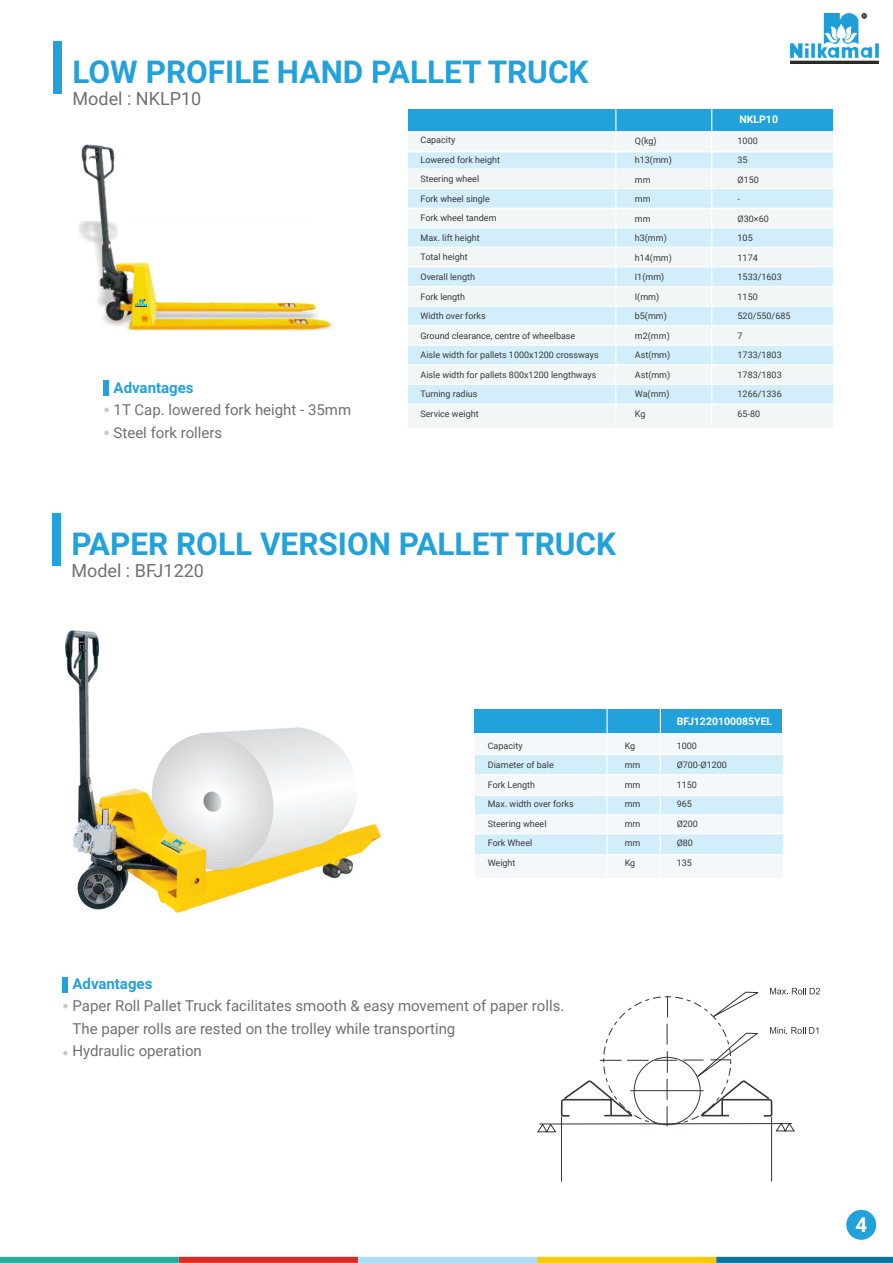
<style>
.page{position:relative;width:893px;height:1263px;background:#fff}
.page>*{position:absolute;margin:0;border:0;box-sizing:border-box;transform-origin:0 0}
.t1{font:700 31.5px "Roboto";color:#23a1db}
.t2{font:700 20.55px "Roboto";color:#fff}
.t3{font:18px "Roboto";color:#707070}
.t4{font:15px/22.5px "Roboto";color:#707070}
.t5{font:700 15px "Roboto";color:#23a1db}
.t6{font:700 10.5px "Roboto";color:#fff}
.t7{font:9px/19.5px "Roboto";color:#383938}
</style>
<div class="page">
<div style="left:475px;top:728px;width:308px;height:149px;background:#f4f8fa"></div>
<div style="left:475px;top:754px;width:308px;height:21px;background:#d3eefb"></div>
<div style="left:475px;top:795px;width:308px;height:20px;background:#d3eefb"></div>
<div style="left:475px;top:834px;width:308px;height:20px;background:#d3eefb"></div>
<div style="left:474px;top:710px;width:308px;height:23px;background:#23a1db"></div>
<div style="left:53px;top:41px;width:8px;height:52px;background:#23a1db"></div>
<div style="left:716px;top:1257px;width:177px;height:6px;background:#10759c"></div>
<div style="left:537px;top:1257px;width:179px;height:6px;background:#fbc90c"></div>
<div style="left:358px;top:1257px;width:179px;height:6px;background:#aedcf3"></div>
<div style="left:179px;top:1257px;width:179px;height:6px;background:#de2a26"></div>
<div style="left:0;top:1257px;width:179px;height:6px;background:#29a89b"></div>
<img style="left:790px;top:13px;width:88px;height:50px">
<div style="left:52px;top:513px;width:8px;height:52px;background:#23a1db"></div>
<div style="left:408px;top:109px;width:425px;height:319px;background:#f3f6f7"></div>
<div style="left:408px;top:152px;width:425px;height:17px;background:#d3eefb"></div>
<div style="left:408px;top:189px;width:425px;height:19px;background:#d3eefb"></div>
<div style="left:408px;top:228px;width:425px;height:19px;background:#d3eefb"></div>
<div style="left:408px;top:267px;width:425px;height:19px;background:#d3eefb"></div>
<div style="left:408px;top:306px;width:425px;height:20px;background:#d3eefb"></div>
<div style="left:408px;top:345px;width:425px;height:20px;background:#d3eefb"></div>
<div style="left:408px;top:385px;width:425px;height:19px;background:#d3eefb"></div>
<div style="left:408px;top:109px;width:425px;height:22px;background:#23a1db"></div>
<hr style="left:615px;top:100px;width:1px;height:344px;background:#fff">
<hr style="left:711px;top:104px;width:1px;height:344px;background:#fff">
<hr style="left:383px;top:151px;width:468px;height:1px;background:#fff">
<hr style="left:384px;top:169px;width:468px;height:1px;background:#fff">
<hr style="left:383px;top:188px;width:468px;height:1px;background:#fff">
<hr style="left:382px;top:208px;width:469px;height:1px;background:#fff">
<hr style="left:382px;top:227px;width:468px;height:1px;background:#fff">
<hr style="left:381px;top:247px;width:468px;height:1px;background:#fff">
<hr style="left:380px;top:266px;width:468px;height:1px;background:#fff">
<hr style="left:379px;top:286px;width:469px;height:1px;background:#fff">
<hr style="left:378px;top:305px;width:469px;height:2px;background:#fff">
<hr style="left:378px;top:325px;width:468px;height:1px;background:#fff">
<hr style="left:377px;top:345px;width:468px;height:1px;background:#fff">
<hr style="left:376px;top:364px;width:468px;height:1px;background:#fff">
<hr style="left:375px;top:384px;width:469px;height:1px;background:#fff">
<hr style="left:374px;top:403px;width:469px;height:1px;background:#fff">
<div style="left:103px;top:381px;width:5px;height:15px;background:#23a1db"></div>
<svg style="left:104px;top:407px;width:5px;height:5px"></svg>
<svg style="left:104px;top:430px;width:5px;height:5px"></svg>
<div style="left:62px;top:977px;width:5px;height:15px;background:#23a1db"></div>
<svg style="left:63px;top:1004px;width:5px;height:4px"></svg>
<svg style="left:63px;top:1051px;width:5px;height:4px"></svg>
<div style="left:77px;top:220px;width:258px;height:112px;background:#383336;opacity:.29"></div>
<img style="left:82px;top:144px;width:248px;height:185px">
<svg style="left:135px;top:299px;width:12px;height:8px"></svg>
<hr style="left:808px;top:1201px;width:45px;height:1px;background:#616161">
<hr style="left:771px;top:1117px;width:1px;height:64px;background:#383336">
<hr style="left:561px;top:1116px;width:1px;height:66px;background:#383336">
<svg style="left:537px;top:988px;width:283px;height:144px"></svg>
<hr style="left:606px;top:704px;width:2px;height:181px;background:#fff">
<hr style="left:660px;top:703px;width:1px;height:182px;background:#fff">
<hr style="left:472px;top:754px;width:325px;height:1px;background:#fff">
<hr style="left:470px;top:774px;width:326px;height:1px;background:#fff">
<hr style="left:471px;top:795px;width:325px;height:1px;background:#fff">
<hr style="left:471px;top:814px;width:325px;height:1px;background:#fff">
<hr style="left:471px;top:833px;width:325px;height:1px;background:#fff">
<hr style="left:469px;top:854px;width:326px;height:1px;background:#fff">
<div style="left:846px;top:1210px;width:30px;height:30px;background:#23a1db;border-radius:50%"></div>
<img style="left:65px;top:630px;width:315px;height:282px">
<h1 class="t1" style="left:72px;top:49px;width:518px">LOW PROFILE HAND PALLET TRUCK</h1>
<h3 class="t3" style="left:73px;top:86px;width:130px">Model : NKLP10</h3>
<h3 class="t5" style="left:114px;top:377px;width:81px">Advantages</h3>
<h3 class="t4" style="left:114px;top:398px;width:239px">1T Cap. lowered fork height - 35mm<br>Steel fork rollers</h3>
<p class="t7" style="left:420px;top:130px;width:180px">Capacity<br>Lowered fork height<br>Steering wheel<br>Fork wheel single<br>Fork wheel tandem<br>Max. lift height<br>Total height<br>Overall length<br>Fork length<br>Width over forks<br>Ground clearance, centre of wheelbase<br>Aisle width for pallets 1000x1200 crossways<br>Aisle width for pallets 800x1200 lengthways<br>Turning radius<br>Service weight</p>
<p class="t6" style="left:739px;top:111px;width:40px">NKLP10</p>
<p class="t7" style="left:635px;top:130px;width:39px">Q(kg) h13(mm) mm<br>mm<br>mm h3(mm) h14(mm)<br>I1(mm)<br>I(mm) b5(mm) m2(mm)<br>Ast(mm)<br>Ast(mm)<br>Wa(mm)<br>Kg</p>
<p class="t7" style="left:738px;top:130px;width:54px">1000<br>35<br>Ø150<br>-<br>Ø30×60<br>105<br>1174<br>1533/1603<br>1150<br>520/550/685<br>7<br>1733/1803<br>1783/1803<br>1266/1336<br>65-80</p>
<h1 class="t1" style="left:71px;top:521px;width:546px">PAPER ROLL VERSION PALLET TRUCK</h1>
<h3 class="t3" style="left:71px;top:558px;width:134px">Model : BFJ1220</h3>
<p class="t6" style="left:677px;top:714px;width:97px">BFJ1220100085YEL</p>
<p class="t7" style="left:488px;top:735px;width:87px">Capacity<br>Diameter of bale<br>Fork Length<br>Max. width over forks<br>Steering wheel<br>Fork Wheel<br>Weight</p>
<p class="t7" style="left:625px;top:735px;width:17px">Kg mm mm mm mm mm<br>Kg</p>
<p class="t7" style="left:677px;top:735px;width:52px">1000<br>Ø700-Ø1200<br>1150<br>965<br>Ø200<br>Ø80<br>135</p>
<h3 class="t5" style="left:72px;top:973px;width:81px">Advantages</h3>
<h3 class="t4" style="left:72px;top:994px;width:493px">Paper Roll Pallet Truck facilitates smooth &amp; easy movement of paper rolls.<br>The paper rolls are rested on the trolley while transporting<br>Hydraulic operation</h3>
<h2 class="t2" style="left:855px;top:1210px;width:13px">4</h2>
</div>
